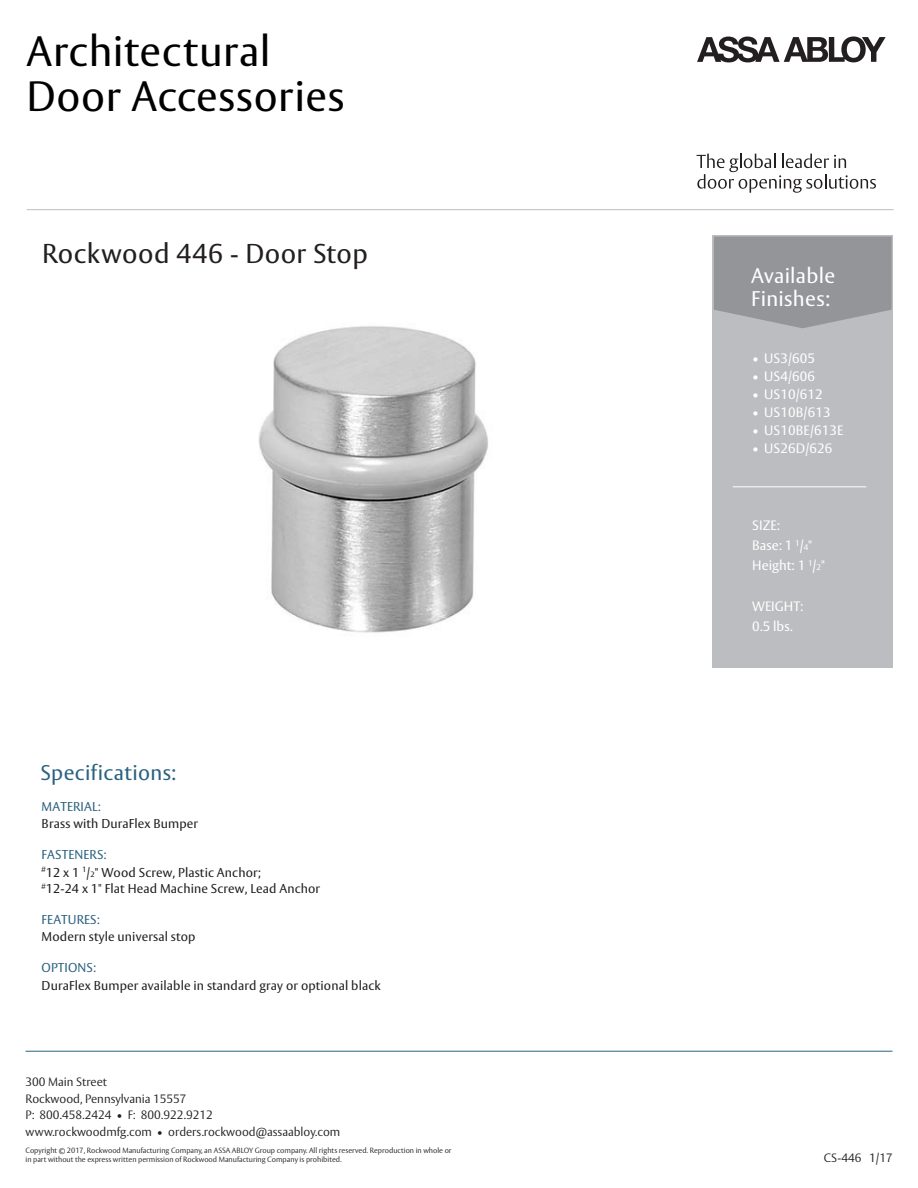
<style>
.page{position:relative;width:918px;height:1188px;background:#fff}
.page>*{position:absolute;margin:0;border:0;box-sizing:border-box;transform-origin:0 0}
.t1{font:42px/45.8px "ASSA Vesta";letter-spacing:.015em;color:#000}
.t2{font:27px "ASSA Vesta";letter-spacing:.015em;color:#231f20}
.t3{font:21px/22.5px "ASSA Vesta";letter-spacing:.015em;color:#fff}
.t4{font:21px "ASSA Vesta";letter-spacing:.015em;color:#2b627f}
.t5{font:13.5px/20.1px "ASSA Vesta";letter-spacing:.01em;color:#fff}
.t6{font:12.75px/17.1px "ASSA Vesta";letter-spacing:.01em;color:#231f20}
.t7{font:12.75px "ASSA Vesta";letter-spacing:.01em;color:#2b627f}
.t8{font:300 12px/16.5px "ASSA Vesta";color:#231f20}
.t9{font:300 7.5px/9px "ASSA Vesta";color:#231f20}
.s1{color:#2b627f}
.s2{font-size:7.65px}
.s3{font-size:8.1px}
</style>
<div class="page">
<div style="left:713px;top:235px;width:180px;height:432px;background:#bcbdc0"></div>
<svg style="left:714px;top:237px;width:178px;height:91px;background:#97989b"></svg>
<hr style="left:26px;top:1051px;width:866px;height:1px;background:#2b627f">
<hr style="left:733px;top:487px;width:133px;height:1px;background:#fff">
<img style="left:258px;top:326px;width:230px;height:307px">
<svg style="left:697px;top:36px;width:189px;height:26px"></svg>
<svg style="left:697px;top:154px;width:179px;height:39px"></svg>
<hr style="left:27px;top:209px;width:867px;height:1px;background:#bcbdc0">
<h1 class="t1" style="left:27px;top:30px;width:319px">Architectural<br>Door Accessories</h1>
<h2 class="t2" style="left:42px;top:237px;width:327px">Rockwood 446 - Door Stop</h2>
<h3 class="t4" style="left:41px;top:760px;width:137px">Specifications:</h3>
<h3 class="t7" style="left:42px;top:799px;width:61px">MATERIAL:</h3>
<h3 class="t6" style="left:42px;top:816px;width:158px">Brass with DuraFlex Bumper</h3>
<h3 class="t6" style="left:42px;top:846px;width:280px"><span class="s1">FASTENERS:<br></span><sup>#</sup>12 x 1 <sup>1</sup>/<span class="s2">2</span>" Wood Screw, Plastic Anchor;<br><sup>#</sup>12-24 x 1" Flat Head Machine Screw, Lead Anchor</h3>
<h3 class="t7" style="left:42px;top:912px;width:60px">FEATURES:</h3>
<h3 class="t6" style="left:42px;top:929px;width:155px">Modern style universal stop</h3>
<h3 class="t7" style="left:42px;top:960px;width:56px">OPTIONS:</h3>
<h3 class="t6" style="left:42px;top:977px;width:341px">DuraFlex Bumper available in standard gray or optional black</h3>
<h3 class="t3" style="left:751px;top:265px;width:86px">Available<br>Finishes:</h3>
<h3 class="t5" style="left:752px;top:349px;width:64px">• US3/605</h3>
<h3 class="t5" style="left:752px;top:367px;width:64px">• US4/606</h3>
<h3 class="t5" style="left:752px;top:385px;width:72px">• US10/612</h3>
<h3 class="t5" style="left:752px;top:403px;width:80px">• US10B/613</h3>
<h3 class="t5" style="left:752px;top:421px;width:93px">• US10BE/613E</h3>
<h3 class="t5" style="left:752px;top:439px;width:82px">• US26D/626</h3>
<h3 class="t5" style="left:752px;top:516px;width:74px">SIZE:<br>Base: 1 <sup>1</sup>/<span class="s3">4</span>"<br>Height: 1 <sup>1</sup>/<span class="s3">2</span>"</h3>
<h3 class="t5" style="left:752px;top:597px;width:53px">WEIGHT:<br>0.5 lbs.</h3>
<h3 class="t8" style="left:26px;top:1074px;width:316px">300 Main Street<br>Rockwood, Pennsylvania 15557<br>P: 800.458.2424 • F: 800.922.9212 www.rockwoodmfg.com • orders.rockwood@assaabloy.com</h3>
<p class="t9" style="left:26px;top:1147px;width:428px">Copyright © 2017, Rockwood Manufacturing Company, an ASSA ABLOY Group company. All rights reserved. Reproduction in whole or in part without the express written permission of Rockwood Manufacturing Company is prohibited.</p>
<h3 class="t8" style="left:824px;top:1151px;width:70px">CS-446 1/17</h3>
</div>
